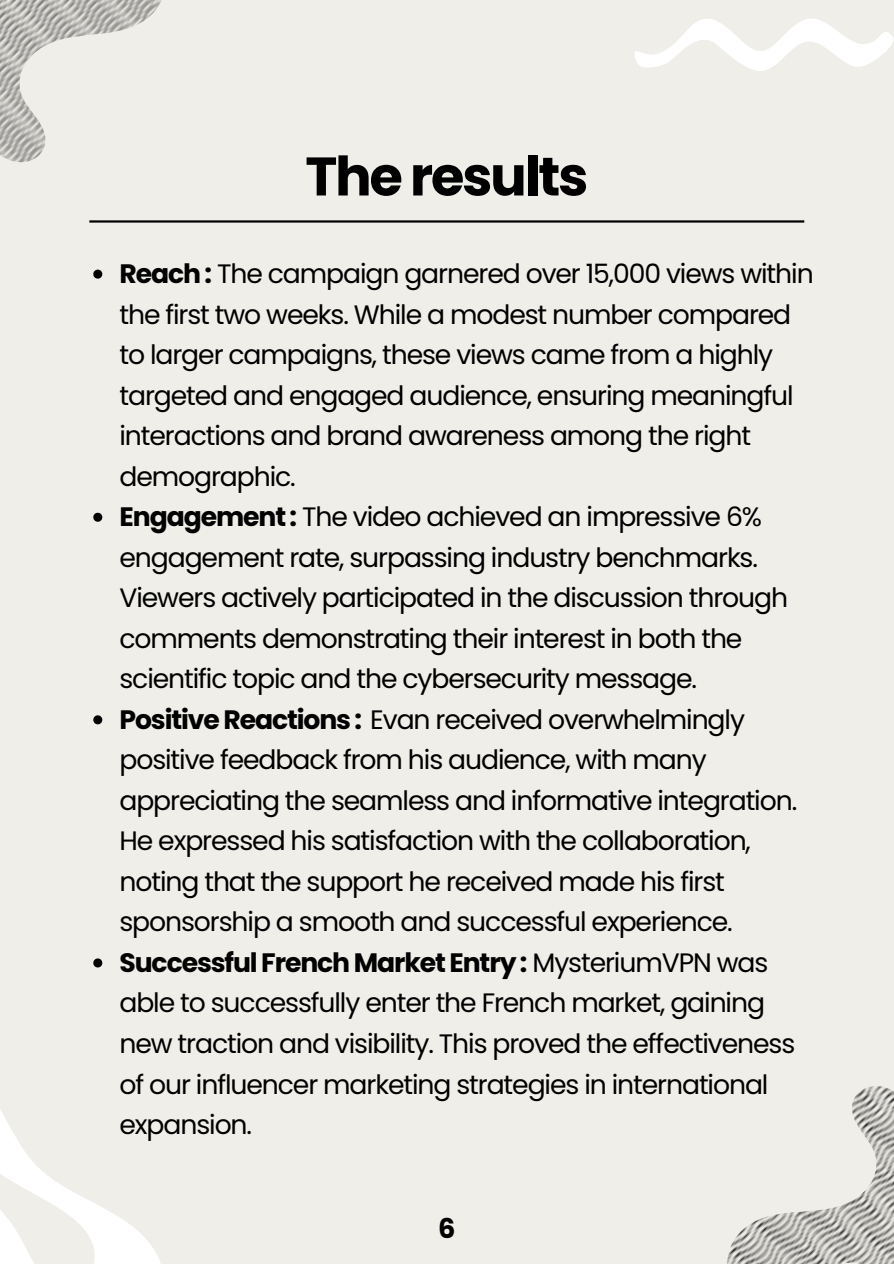
<style>
.page{position:relative;width:894px;height:1264px;background:#fff}
.page>*{position:absolute;margin:0;border:0;box-sizing:border-box;transform-origin:0 0}
.t1{font:700 54.15px "Poppins";letter-spacing:-.04em;color:#000}
.t2{font:700 27.15px "Poppins";color:#000}
.t3{font:26.7px/40.5px "Poppins";letter-spacing:-.04em;color:#000}
.s1{font-weight:700}
</style>
<div class="page">
<div style="left:0;top:0;width:893px;height:1263px;background:#efeee9"></div>
<svg style="left:0;top:1110px;width:160px;height:153px"></svg>
<svg style="left:0;top:0;width:162px;height:163px"></svg>
<svg style="left:635px;top:18px;width:258px;height:53px"></svg>
<svg style="left:727px;top:1086px;width:166px;height:177px"></svg>
<svg style="left:93px;top:269px;width:9px;height:9px"></svg>
<svg style="left:93px;top:512px;width:9px;height:9px"></svg>
<svg style="left:93px;top:715px;width:9px;height:9px"></svg>
<svg style="left:93px;top:958px;width:9px;height:9px"></svg>
<hr style="left:89px;top:220px;width:715px;height:2px;background:#000">
<p class="t1" style="left:305px;top:139px;width:284px">The results</p>
<h1 class="t3" style="left:119px;top:253px;width:695px"><span class="s1">Reach :</span> The campaign garnered over 15,000 views within the first two weeks. While a modest number compared to larger campaigns, these views came from a highly targeted and engaged audience, ensuring meaningful interactions and brand awareness among the right demographic.</h1>
<p class="t3" style="left:119px;top:496px;width:670px"><span class="s1">Engagement :</span> The video achieved an impressive 6% engagement rate, surpassing industry benchmarks.<br>Viewers actively participated in the discussion through comments demonstrating their interest in both the scientific topic and the cybersecurity message.</p>
<p class="t3" style="left:119px;top:699px;width:679px"><span class="s1">Positive Reactions :</span> Evan received overwhelmingly positive feedback from his audience, with many appreciating the seamless and informative integration.<br>He expressed his satisfaction with the collaboration, noting that the support he received made his first sponsorship a smooth and successful experience.</p>
<p class="t3" style="left:119px;top:942px;width:677px"><span class="s1">Successful French Market Entry :</span> MysteriumVPN was able to successfully enter the French market, gaining new traction and visibility. This proved the effectiveness of our influencer marketing strategies in international expansion.</p>
<p class="t2" style="left:438px;top:1209px;width:19px">6</p>
</div>
